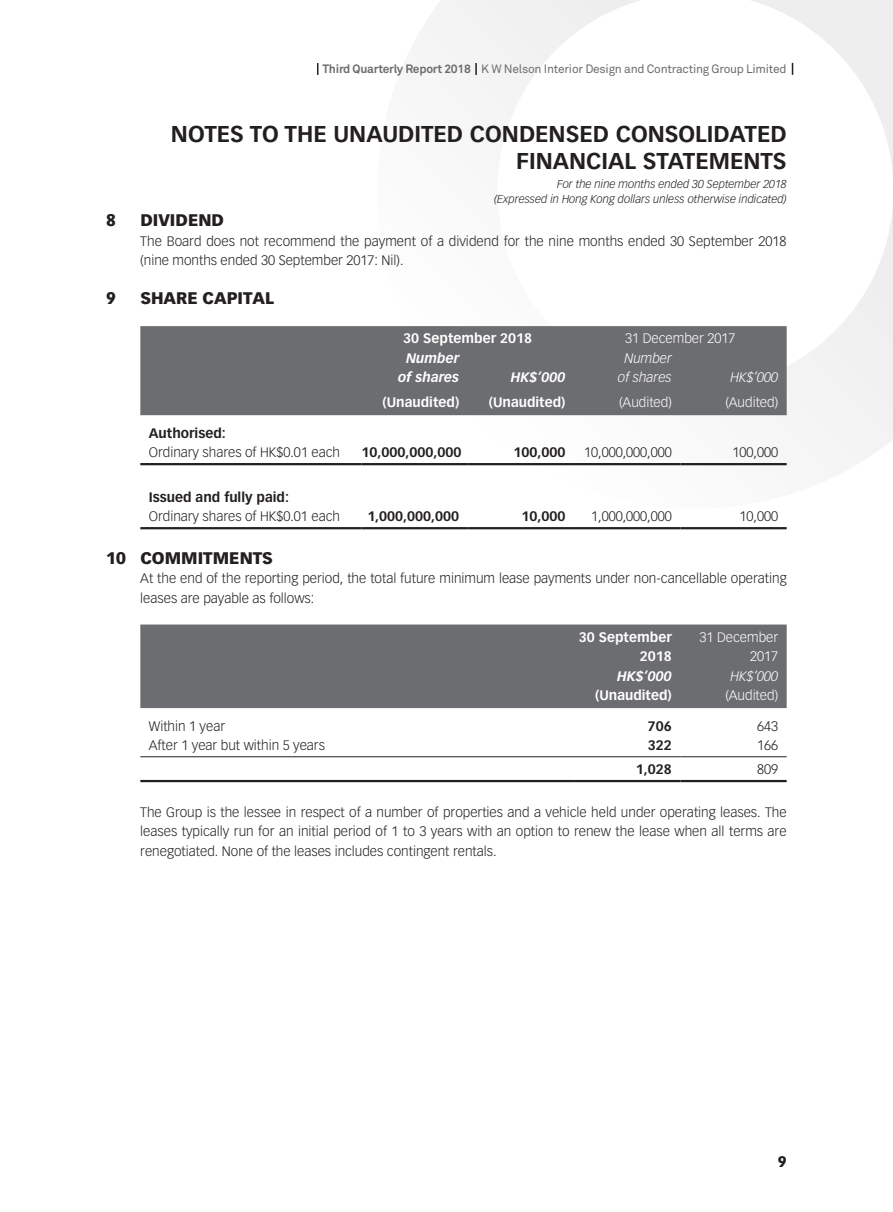
<style>
.page{position:relative;width:893px;height:1212px;background:#fff}
.page>*{position:absolute;margin:0;border:0;box-sizing:border-box;transform-origin:0 0}
.t1{font:700 22.5px/27px "Vectora LT Std";color:#231f20;text-align:right}
.t2{font:900 16.5px "Vectora LT Std";color:#231f20}
.t3{font:900 15px "Vectora LT Std";color:#231f20}
.t4{font:300 13.5px/19.5px "Vectora LT Std";color:#231f20}
.t5{font:700 13.5px "Vectora LT Std";color:#231f20}
.t6{font:700 13.5px/19.5px "Vectora LT Std";color:#fff;text-align:right}
.t7{font:300 13.5px/19.5px "Vectora LT Std";color:#fff;text-align:right}
.t8{font:italic 700 13.5px/19.5px "Vectora LT Std";color:#fff;text-align:center}
.t9{font:italic 300 13.5px/19.5px "Vectora LT Std";color:#fff;text-align:center}
.t10{font:12px "Akkurat Pro";letter-spacing:-.02em;color:#6c6d70}
.t11{font:italic 300 11.25px/15px "Vectora LT Std";color:#231f20;text-align:right}
.s1{font-weight:700}
</style>
<div class="page">
<svg style="left:377px;top:0;width:516px;height:466px"></svg>
<svg style="left:497px;top:0;width:396px;height:388px"></svg>
<svg style="left:792px;top:63px;width:1px;height:12px"></svg>
<svg style="left:317px;top:63px;width:1px;height:12px"></svg>
<svg style="left:475px;top:63px;width:2px;height:12px"></svg>
<div style="left:140px;top:326px;width:647px;height:89px;background:#6c6d70"></div>
<hr style="left:140px;top:463px;width:221px;height:2px;background:#231f20">
<hr style="left:361px;top:463px;width:107px;height:2px;background:#231f20">
<hr style="left:468px;top:463px;width:106px;height:2px;background:#231f20">
<hr style="left:574px;top:463px;width:106px;height:2px;background:#231f20">
<hr style="left:680px;top:463px;width:107px;height:2px;background:#231f20">
<hr style="left:140px;top:527px;width:221px;height:2px;background:#231f20">
<hr style="left:361px;top:527px;width:107px;height:2px;background:#231f20">
<hr style="left:468px;top:527px;width:106px;height:2px;background:#231f20">
<hr style="left:574px;top:527px;width:106px;height:2px;background:#231f20">
<hr style="left:680px;top:527px;width:107px;height:2px;background:#231f20">
<div style="left:140px;top:624px;width:647px;height:84px;background:#6c6d70"></div>
<hr style="left:140px;top:756px;width:434px;height:1px;background:#231f20">
<hr style="left:574px;top:756px;width:106px;height:1px;background:#231f20">
<hr style="left:680px;top:756px;width:107px;height:1px;background:#231f20">
<hr style="left:140px;top:780px;width:434px;height:2px;background:#231f20">
<hr style="left:574px;top:780px;width:106px;height:2px;background:#231f20">
<hr style="left:680px;top:780px;width:107px;height:2px;background:#231f20">
<p class="t10" style="left:322px;top:62px;width:466px"><span class="s1">Third Quarterly Report 2018</span> K W Nelson Interior Design and Contracting Group Limited</p>
<h1 class="t1" style="left:171px;top:120px;width:617px">NOTES TO THE UNAUDITED CONDENSED CONSOLIDATED<br>FINANCIAL STATEMENTS</h1>
<p class="t11" style="left:494px;top:176px;width:294px">For the nine months ended 30 September 2018<br>(Expressed in Hong Kong dollars unless otherwise indicated)</p>
<p class="t2" style="left:106px;top:210px;width:11px">8</p>
<p class="t2" style="left:140px;top:210px;width:85px">DIVIDEND</p>
<p class="t4" style="left:140px;top:231px;width:648px">The Board does not recommend the payment of a dividend for the nine months ended 30 September 2018 (nine months ended 30 September 2017: Nil).</p>
<p class="t2" style="left:106px;top:288px;width:11px">9</p>
<p class="t2" style="left:140px;top:288px;width:135px">SHARE CAPITAL</p>
<p class="t6" style="left:403px;top:329px;width:130px">30 September 2018</p>
<p class="t7" style="left:625px;top:329px;width:112px">31 December 2017</p>
<p class="t8" style="left:398px;top:348px;width:63px">Number of shares</p>
<p class="t9" style="left:618px;top:348px;width:56px">Number of shares</p>
<p class="t8" style="left:511px;top:368px;width:56px">HK$’000</p>
<p class="t9" style="left:730px;top:368px;width:49px">HK$’000</p>
<p class="t6" style="left:382px;top:393px;width:78px">(Unaudited)</p>
<p class="t6" style="left:489px;top:393px;width:78px">(Unaudited)</p>
<p class="t7" style="left:619px;top:393px;width:54px">(Audited)</p>
<p class="t7" style="left:725px;top:393px;width:54px">(Audited)</p>
<p class="t5" style="left:149px;top:425px;width:79px">Authorised:</p>
<p class="t4" style="left:149px;top:443px;width:193px">Ordinary shares of HK$0.01 each</p>
<p class="t5" style="left:361px;top:444px;width:101px">10,000,000,000</p>
<p class="t5" style="left:514px;top:444px;width:53px">100,000</p>
<p class="t4" style="left:584px;top:443px;width:89px">10,000,000,000</p>
<p class="t4" style="left:732px;top:443px;width:47px">100,000</p>
<p class="t5" style="left:149px;top:489px;width:142px">Issued and fully paid:</p>
<p class="t4" style="left:149px;top:507px;width:193px">Ordinary shares of HK$0.01 each</p>
<p class="t5" style="left:367px;top:508px;width:93px">1,000,000,000</p>
<p class="t5" style="left:522px;top:508px;width:45px">10,000</p>
<p class="t4" style="left:591px;top:507px;width:82px">1,000,000,000</p>
<p class="t4" style="left:739px;top:507px;width:40px">10,000</p>
<p class="t2" style="left:106px;top:547px;width:168px">10 COMMITMENTS</p>
<p class="t4" style="left:140px;top:569px;width:648px">At the end of the reporting period, the total future minimum lease payments under non-cancellable operating leases are payable as follows:</p>
<p class="t6" style="left:579px;top:627px;width:94px">30 September<br>2018</p>
<p class="t7" style="left:700px;top:627px;width:80px">31 December<br>2017</p>
<p class="t8" style="left:617px;top:666px;width:56px">HK$’000</p>
<p class="t9" style="left:730px;top:666px;width:49px">HK$’000</p>
<p class="t6" style="left:595px;top:686px;width:78px">(Unaudited)</p>
<p class="t7" style="left:725px;top:686px;width:54px">(Audited)</p>
<p class="t4" style="left:149px;top:716px;width:78px">Within 1 year</p>
<p class="t5" style="left:648px;top:718px;width:25px">706</p>
<p class="t4" style="left:757px;top:716px;width:23px">643</p>
<p class="t4" style="left:149px;top:736px;width:178px">After 1 year but within 5 years</p>
<p class="t5" style="left:648px;top:737px;width:25px">322</p>
<p class="t4" style="left:757px;top:736px;width:23px">166</p>
<p class="t5" style="left:636px;top:761px;width:37px">1,028</p>
<p class="t4" style="left:757px;top:760px;width:23px">809</p>
<p class="t4" style="left:140px;top:802px;width:648px;text-align:justify">The Group is the lessee in respect of a number of properties and a vehicle held under operating leases. The leases typically run for an initial period of 1 to 3 years with an option to renew the lease when all terms are renegotiated. None of the leases includes contingent rentals.</p>
<p class="t3" style="left:778px;top:1152px;width:10px">9</p>
</div>
